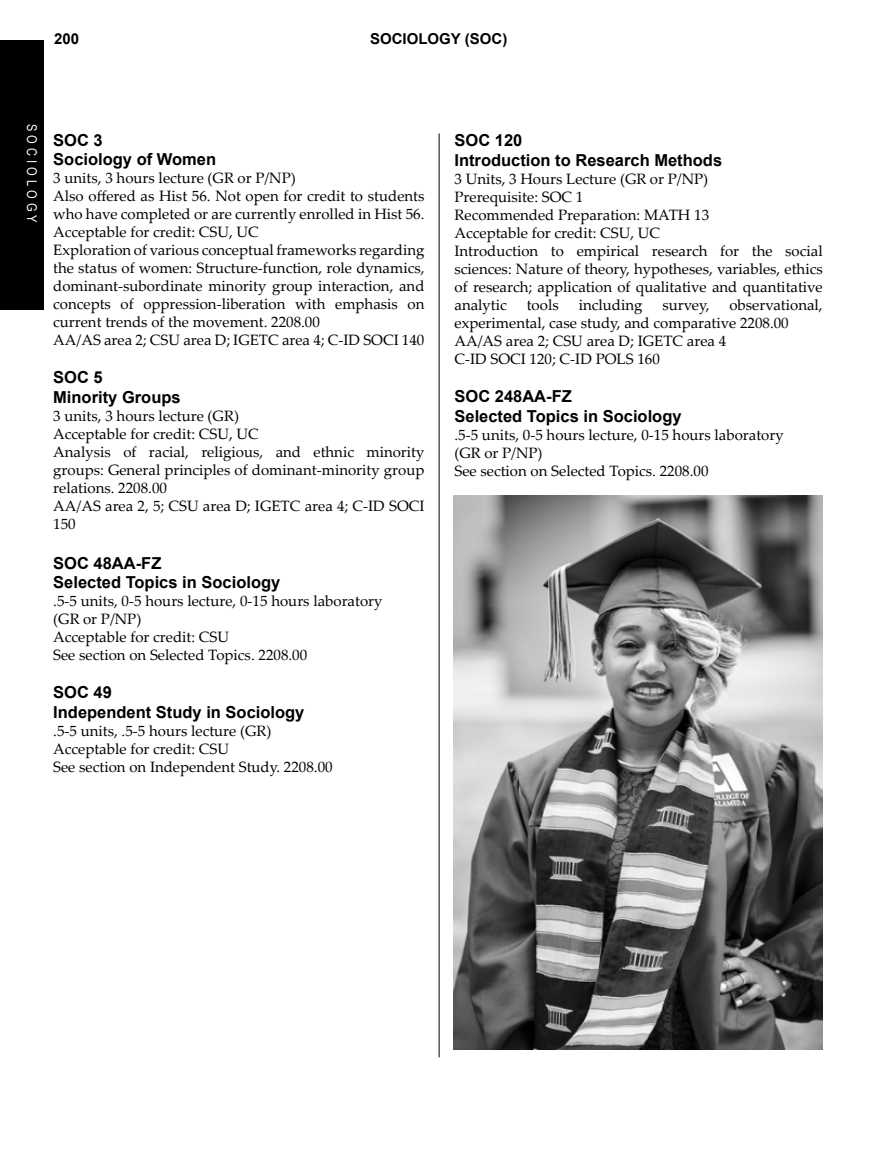
<style>
.page{position:relative;width:891px;height:1161px;background:#fff}
.page>*{position:absolute;margin:0;border:0;box-sizing:border-box;transform-origin:0 0}
.t1{font:700 16.5px/19.8px "Arial";color:#000}
.t2{font:15px/18px "Palatino Linotype";color:#000}
.t3{font:700 15px "Arial";color:#000}
.t4{font:13.5px "Arial Narrow";letter-spacing:.3em;color:#fff}
</style>
<div class="page">
<hr style="left:439px;top:134px;width:1px;height:923px;background:#000">
<div style="left:0;top:40px;width:44px;height:270px;background:#000"></div>
<img style="left:454px;top:496px;width:369px;height:553px">
<p class="t3" style="left:54px;top:29px;width:27px">200</p>
<p class="t3" style="left:370px;top:29px;width:139px">SOCIOLOGY (SOC)</p>
<p class="t4" style="left:42px;top:124px;width:100px;rotate:90deg">SOCIOLOGY</p>
<p class="t1" style="left:53px;top:130px;width:164px">SOC 3<br>Sociology of Women</p>
<p class="t2" style="left:53px;top:169px;width:373px">3 units, 3 hours lecture (GR or P/NP)<br>Also offered as Hist 56. Not open for credit to students who have completed or are currently enrolled in Hist 56.<br>Acceptable for credit: CSU, UC<br>Exploration of various conceptual frameworks regarding the status of women: Structure-function, role dynamics, dominant-subordinate minority group interaction, and concepts of oppression-liberation with emphasis on current trends of the movement. 2208.00<br>AA/AS area 2; CSU area D; IGETC area 4; C-ID SOCI 140</p>
<p class="t1" style="left:53px;top:368px;width:129px">SOC 5<br>Minority Groups</p>
<p class="t2" style="left:53px;top:406px;width:373px">3 units, 3 hours lecture (GR)<br>Acceptable for credit: CSU, UC<br>Analysis of racial, religious, and ethnic minority groups: General principles of dominant-minority group relations. 2208.00<br>AA/AS area 2, 5; CSU area D; IGETC area 4; C-ID SOCI 150</p>
<p class="t1" style="left:53px;top:553px;width:229px">SOC 48AA-FZ<br>Selected Topics in Sociology</p>
<p class="t2" style="left:53px;top:592px;width:331px">.5-5 units, 0-5 hours lecture, 0-15 hours laboratory (GR or P/NP)<br>Acceptable for credit: CSU<br>See section on Selected Topics. 2208.00</p>
<p class="t1" style="left:53px;top:683px;width:253px">SOC 49<br>Independent Study in Sociology</p>
<p class="t2" style="left:53px;top:721px;width:281px">.5-5 units, .5-5 hours lecture (GR)<br>Acceptable for credit: CSU<br>See section on Independent Study. 2208.00</p>
<p class="t1" style="left:454px;top:131px;width:269px">SOC 120<br>Introduction to Research Methods</p>
<p class="t2" style="left:454px;top:169px;width:370px">3 Units, 3 Hours Lecture (GR or P/NP)<br>Prerequisite: SOC 1<br>Recommended Preparation: MATH 13<br>Acceptable for credit: CSU, UC<br>Introduction to empirical research for the social sciences: Nature of theory, hypotheses, variables, ethics of research; application of qualitative and quantitative analytic</p>
<p class="t2" style="left:454px;top:295px;width:370px;text-indent:275px">observational, experimental, case study, and comparative 2208.00<br>AA/AS area 2; CSU area D; IGETC area 4<br>C-ID SOCI 120; C-ID POLS 160</p>
<p class="t1" style="left:454px;top:387px;width:229px">SOC 248AA-FZ<br>Selected Topics in Sociology</p>
<p class="t2" style="left:454px;top:425px;width:331px">.5-5 units, 0-5 hours lecture, 0-15 hours laboratory (GR or P/NP)<br>See section on Selected Topics. 2208.00</p>
<p class="t2" style="left:527px;top:295px;width:33px">tools</p>
<p class="t2" style="left:579px;top:295px;width:65px">including</p>
<p class="t2" style="left:662px;top:295px;width:49px">survey,</p>
</div>
